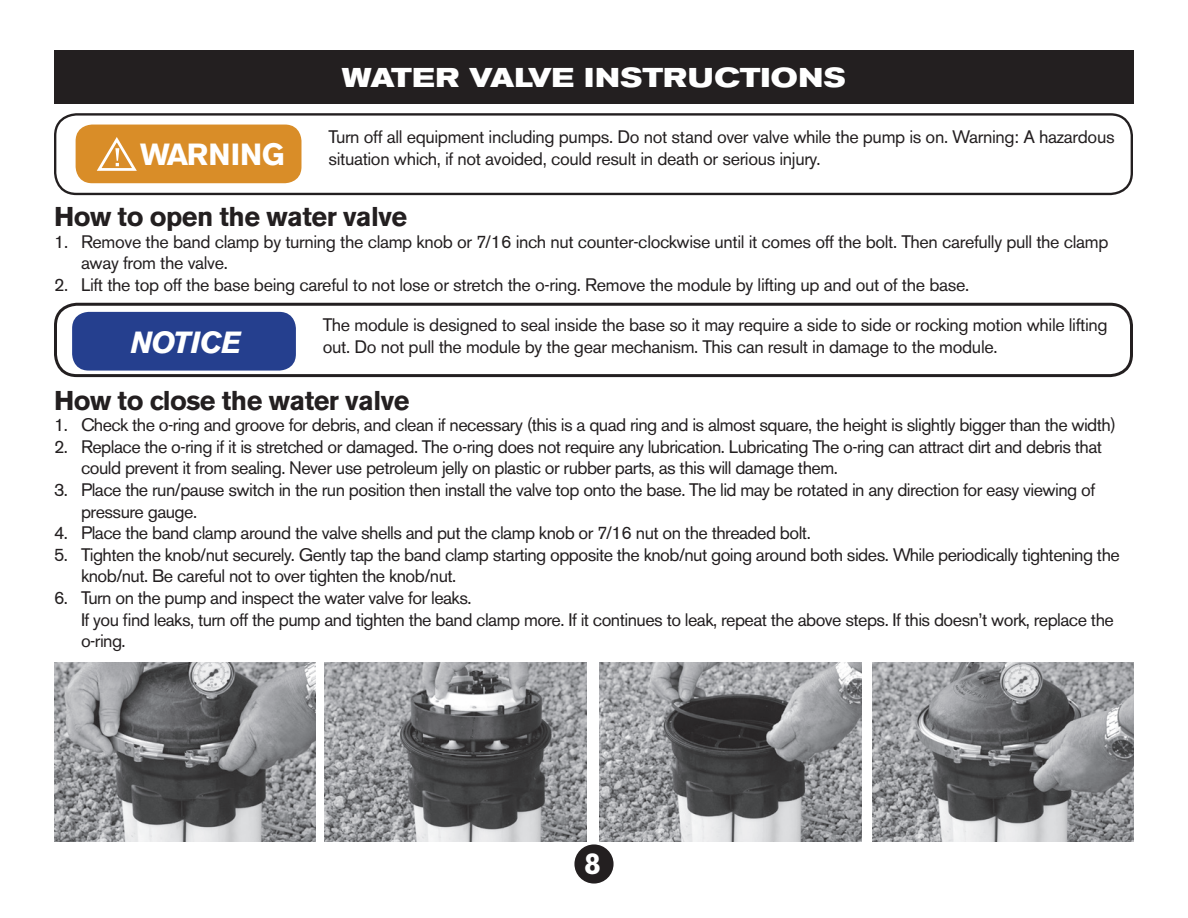
<style>
.page{position:relative;width:1188px;height:918px;background:#fff}
.page>*{position:absolute;margin:0;border:0;box-sizing:border-box;transform-origin:0 0}
.t1{font:700 30.3px "Akzidenz Grotesk BE";letter-spacing:-.01em;color:#fff}
.t2{font:italic 700 30.3px "Akzidenz Grotesk BE";letter-spacing:-.02em;color:#fff}
.t3{font:700 30px "Akzidenz Grotesk BE";color:#fff}
.t4{font:700 27px "Akzidenz Grotesk BE";letter-spacing:-.02em;color:#231f20}
.t5{font:700 expanded 27px "Akzidenz Grotesk BE";color:#fff}
.t6{font:18px/21.6px "Akzidenz Grotesk BE";letter-spacing:-.03em;color:#231f20}
</style>
<div class="page">
<div style="left:574px;top:844px;width:40px;height:40px;background:#231f20;border-radius:50%"></div>
<div style="left:54px;top:50px;width:1080px;height:54px;background:#231f20"></div>
<img style="left:600px;top:662px;width:261px;height:179px">
<img style="left:873px;top:662px;width:261px;height:179px">
<img style="left:54px;top:662px;width:261px;height:179px">
<img style="left:325px;top:662px;width:261px;height:179px">
<div style="left:54px;top:113px;width:1079px;height:82px;border:2px solid #231f20;border-radius:21px"></div>
<div style="left:72px;top:312px;width:224px;height:59px;background:#253f8e;border-radius:17px"></div>
<div style="left:54px;top:303px;width:1079px;height:74px;border:3px solid #231f20;border-radius:21px"></div>
<div style="left:76px;top:125px;width:225px;height:58px;background:#d98d28;border-radius:17px"></div>
<svg style="left:96px;top:137px;width:41px;height:34px"></svg>
<h3 class="t5" style="left:342px;top:62px;width:505px">WATER VALVE INSTRUCTIONS</h3>
<p class="t6" style="left:328px;top:126px;width:788px">Turn off all equipment including pumps. Do not stand over valve while the pump is on. Warning: A hazardous situation which, if not avoided, could result in death or serious injury.</p>
<h3 class="t4" style="left:54px;top:201px;width:355px">How to open the water valve</h3>
<p class="t6" style="left:81px;top:230px;width:1029px;text-indent:-27px">1. Remove the band clamp by turning the clamp knob or 7/16 inch nut counter-clockwise until it comes off the bolt. Then carefully pull the clamp away from the valve.</p>
<p class="t6" style="left:54px;top:274px;width:917px">2. Lift the top off the base being careful to not lose or stretch the o-ring. Remove the module by lifting up and out of the base.</p>
<h1 class="t2" style="left:131px;top:324px;width:113px">NOTICE</h1>
<p class="t6" style="left:323px;top:314px;width:786px">The module is designed to seal inside the base so it may require a side to side or rocking motion while lifting out. Do not pull the module by the gear mechanism. This can result in damage to the module.</p>
<h3 class="t4" style="left:54px;top:384px;width:357px">How to close the water valve</h3>
<p class="t6" style="left:54px;top:414px;width:1064px">1. Check the o-ring and groove for debris, and clean if necessary (this is a quad ring and is almost square, the height is slightly bigger than the width)</p>
<p class="t6" style="left:81px;top:436px;width:1023px;text-indent:-27px">2. Replace the o-ring if it is stretched or damaged. The o-ring does not require any lubrication. Lubricating The o-ring can attract dirt and debris that could prevent it from sealing. Never use petroleum jelly on plastic or rubber parts, as this will damage them.</p>
<p class="t6" style="left:81px;top:479px;width:1016px;text-indent:-27px">3. Place the run/pause switch in the run position then install the valve top onto the base. The lid may be rotated in any direction for easy viewing of pressure gauge.</p>
<p class="t6" style="left:54px;top:522px;width:758px">4. Place the band clamp around the valve shells and put the clamp knob or 7/16 nut on the threaded bolt.</p>
<p class="t6" style="left:81px;top:544px;width:1040px;text-indent:-27px">5. Tighten the knob/nut securely. Gently tap the band clamp starting opposite the knob/nut going around both sides. While periodically tightening the knob/nut. Be careful not to over tighten the knob/nut.</p>
<p class="t6" style="left:81px;top:587px;width:1034px;text-indent:-27px">6. Turn on the pump and inspect the water valve for leaks.<br>If you find leaks, turn off the pump and tighten the band clamp more. If it continues to leak, repeat the above steps. If this doesn’t work, replace the o-ring.</p>
<h1 class="t1" style="left:140px;top:137px;width:146px">WARNING</h1>
<h2 class="t3" style="left:584px;top:846px;width:18px">8</h2>
</div>
